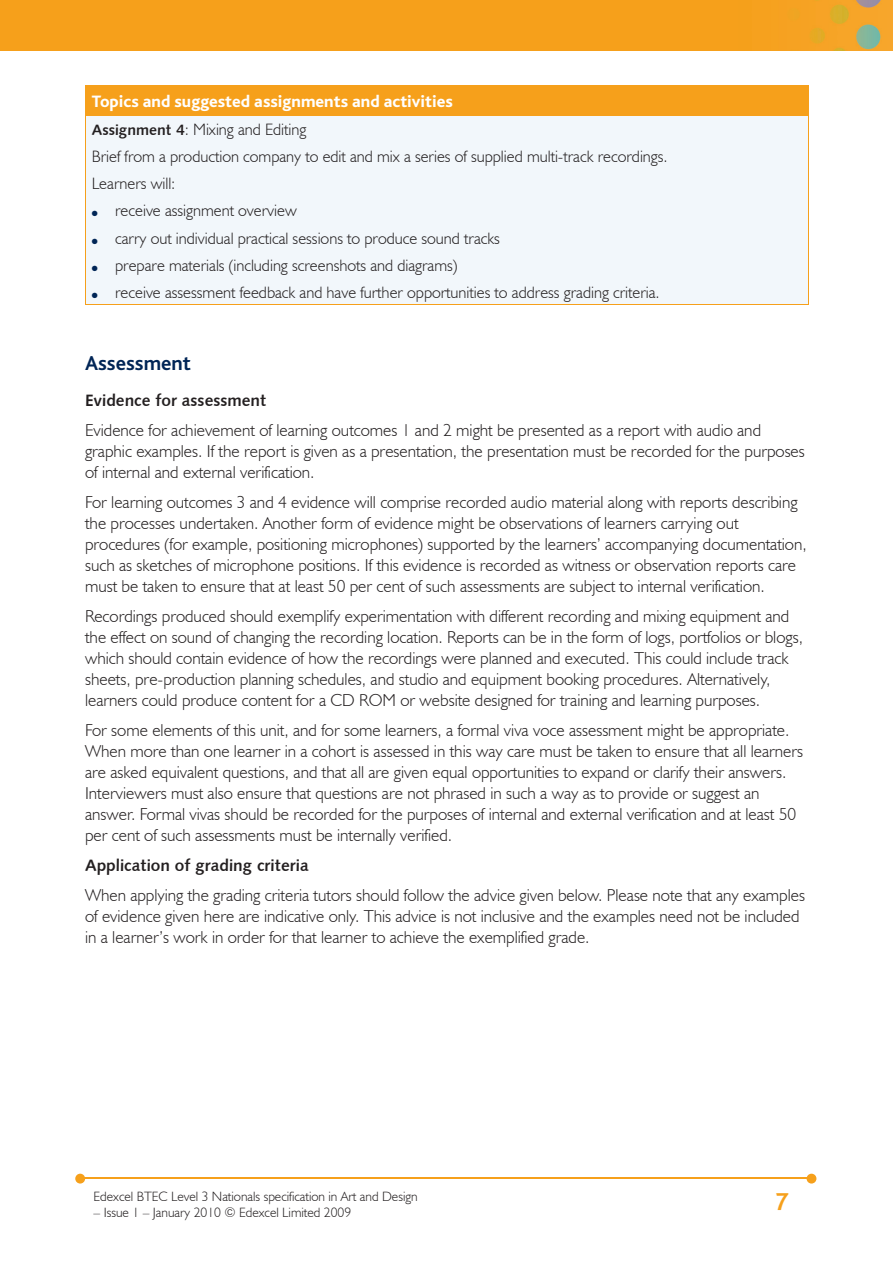
<style>
.page{position:relative;width:893px;height:1263px;background:#fff}
.page>*{position:absolute;margin:0;border:0;box-sizing:border-box;transform-origin:0 0}
.t1{font:700 25.5px "Bliss";color:#f6a01b}
.t2{font:700 21px "Bliss";color:#002556}
.t3{font:300 17.25px/21px "Humanist 521 BT";color:#231f20}
.t4{font:800 17.25px "Bliss";color:#fff}
.t5{font:300 16.5px "Humanist 521 BT";color:#231f20}
.t6{font:16.5px "Humanist 531 BT Bold A";color:#231f20}
.t7{font:300 13.5px "Humanist 521 BT";color:#231f20}
.t8{font:7.5px "Zapf Dingbats";color:#002556}
.s1{font-family:"Humanist 531 BT Bold A";font-weight:400;font-size:15px}
</style>
<div class="page">
<img style="left:0;top:0;width:893px;height:51px">
<hr style="left:82px;top:1178px;width:728px;height:1px;background:#f6a01b">
<svg style="left:807px;top:1174px;width:9px;height:9px"></svg>
<svg style="left:75px;top:1174px;width:10px;height:9px"></svg>
<div style="left:85px;top:85px;width:723px;height:31px;background:#f6a01b"></div>
<div style="left:85px;top:116px;width:723px;height:188px;background:#f2f7fb"></div>
<hr style="left:85px;top:115px;width:724px;height:1px;background:#f6a01b">
<svg style="left:808px;top:86px;width:1px;height:29px"></svg>
<hr style="left:85px;top:85px;width:724px;height:1px;background:#f6a01b">
<hr style="left:85px;top:304px;width:724px;height:1px;background:#f6a01b">
<hr style="left:85px;top:116px;width:1px;height:188px;background:#f6a01b">
<hr style="left:808px;top:116px;width:1px;height:188px;background:#f6a01b">
<p class="t4" style="left:92px;top:93px;width:363px">Topics and suggested assignments and activities</p>
<p class="t5" style="left:92px;top:119px;width:216px"><span class="s1">Assignment 4</span>: Mixing and Editing</p>
<p class="t5" style="left:92px;top:146px;width:577px">Brief from a production company to edit and mix a series of supplied multi-track recordings.</p>
<p class="t5" style="left:92px;top:173px;width:85px">Learners will:</p>
<p class="t5" style="left:115px;top:201px;width:183px">receive assignment overview</p>
<p class="t5" style="left:115px;top:228px;width:386px">carry out individual practical sessions to produce sound tracks</p>
<p class="t5" style="left:115px;top:255px;width:344px">prepare materials (including screenshots and diagrams)</p>
<p class="t5" style="left:115px;top:282px;width:546px">receive assessment feedback and have further opportunities to address grading criteria.</p>
<p class="t8" style="left:92px;top:210px;width:7px">●</p>
<p class="t8" style="left:92px;top:237px;width:7px">●</p>
<p class="t8" style="left:92px;top:265px;width:7px">●</p>
<p class="t8" style="left:92px;top:292px;width:7px">●</p>
<p class="t2" style="left:85px;top:352px;width:108px">Assessment</p>
<p class="t6" style="left:85px;top:390px;width:183px">Evidence for assessment</p>
<p class="t3" style="left:85px;top:419px;width:721px">Evidence for achievement of learning outcomes 1 and 2 might be presented as a report with audio and graphic examples. If the report is given as a presentation, the presentation must be recorded for the purposes of internal and external verification.</p>
<p class="t3" style="left:85px;top:491px;width:723px">For learning outcomes 3 and 4 evidence will comprise recorded audio material along with reports describing the processes undertaken. Another form of evidence might be observations of learners carrying out procedures (for example, positioning microphones) supported by the learners’ accompanying documentation, such as sketches of microphone positions. If this evidence is recorded as witness or observation reports care must be taken to ensure that at least 50 per cent of such assessments are subject to internal verification.</p>
<p class="t3" style="left:85px;top:605px;width:719px">Recordings produced should exemplify experimentation with different recording and mixing equipment and the effect on sound of changing the recording location. Reports can be in the form of logs, portfolios or blogs, which should contain evidence of how the recordings were planned and executed. This could include track sheets, pre-production planning schedules, and studio and equipment booking procedures. Alternatively, learners could produce content for a CD ROM or website designed for training and learning purposes.</p>
<p class="t3" style="left:85px;top:719px;width:720px">For some elements of this unit, and for some learners, a formal viva voce assessment might be appropriate.<br>When more than one learner in a cohort is assessed in this way care must be taken to ensure that all learners are asked equivalent questions, and that all are given equal opportunities to expand or clarify their answers.<br>Interviewers must also ensure that questions are not phrased in such a way as to provide or suggest an answer. Formal vivas should be recorded for the purposes of internal and external verification and at least 50 per cent of such assessments must be internally verified.</p>
<p class="t6" style="left:85px;top:855px;width:225px">Application of grading criteria</p>
<p class="t3" style="left:85px;top:884px;width:721px">When applying the grading criteria tutors should follow the advice given below. Please note that any examples of evidence given here are indicative only. This advice is not inclusive and the examples need not be included in a learner’s work in order for that learner to achieve the exemplified grade.</p>
<p class="t7" style="left:94px;top:1188px;width:326px">Edexcel BTEC Level 3 Nationals specification in Art and Design</p>
<p class="t7" style="left:94px;top:1204px;width:259px">– Issue 1 – January 2010 © Edexcel Limited 2009</p>
<h1 class="t1" style="left:775px;top:1189px;width:15px">7</h1>
</div>
